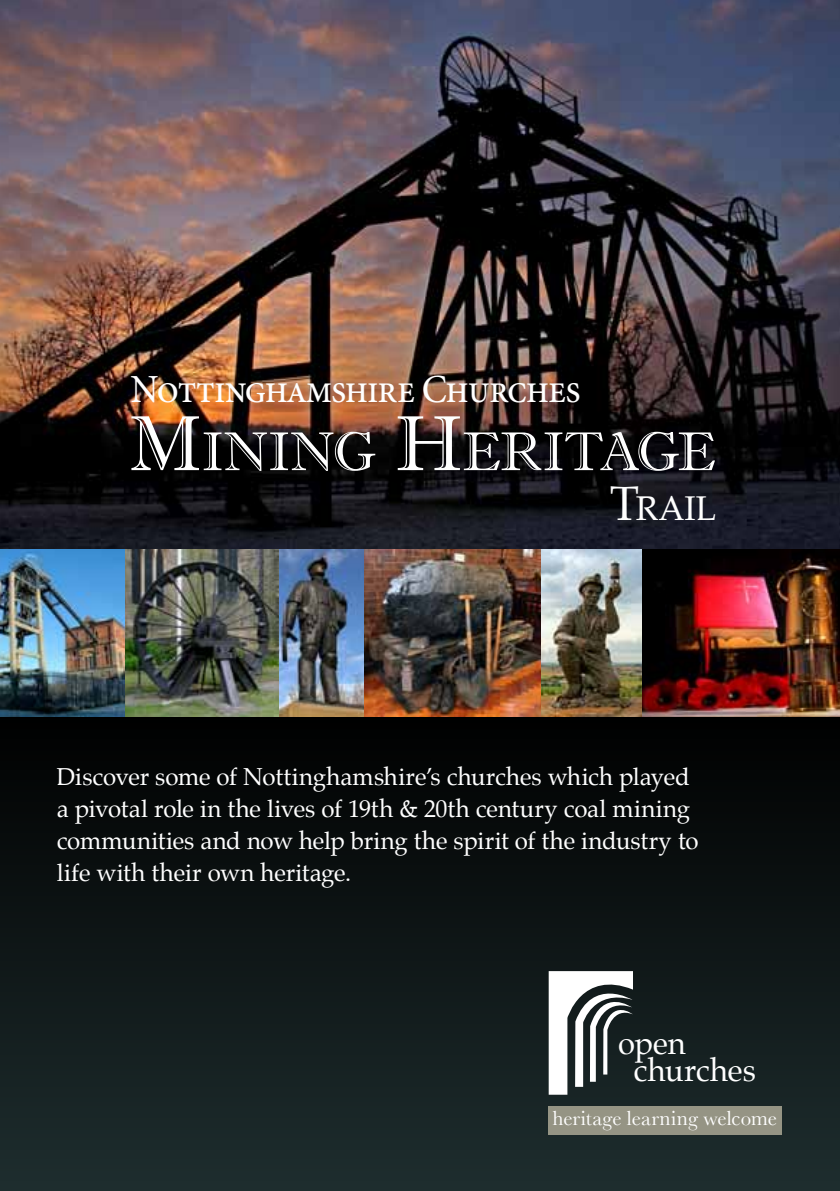
<style>
.page{position:relative;width:840px;height:1191px;background:#fff}
.page>*{position:absolute;margin:0;border:0;box-sizing:border-box;transform-origin:0 0}
.t1{font:54.6px "Imprint MT Shadow";letter-spacing:-.01em;color:#fff}
.t2{font:40px "Minion Pro";letter-spacing:-.035em;color:#fff;scale:.95 1}
.t3{font:33.6px "Palatino";color:#fff}
.t4{font:31px/28px "Palatino";color:#fff}
.t5{font:24px/32px "Palatino";letter-spacing:-.005em;color:#fff}
.t6{font:21.2px "Baskerville";letter-spacing:.005em;color:#fff}
.s1{font-size:78px}
.s2{font-size:48px}
</style>
<div class="page">
<svg style="left:0;top:717px;width:839px;height:474px;background:#0e1616"></svg>
<img style="left:641px;top:548px;width:198px;height:169px">
<img style="left:540px;top:548px;width:101px;height:169px">
<img style="left:0;top:548px;width:125px;height:169px">
<img style="left:125px;top:548px;width:239px;height:169px">
<img style="left:364px;top:548px;width:176px;height:169px">
<svg style="left:548px;top:969px;width:84px;height:125px"></svg>
<div style="left:548px;top:1106px;width:233px;height:28px;background:#959484"></div>
<img style="left:0;top:0;width:839px;height:548px">
<h2 class="t2" style="left:130px;top:362px;width:475px">Nottinghamshire Churches</h2>
<h1 class="t1" style="left:129px;top:419px;width:587px"><span class="s1">M</span>INING <span class="s1">H</span>ERITAGE</h1>
<h3 class="t3" style="left:609px;top:489px;width:108px"><span class="s2">T</span>rail</h3>
<p class="t5" style="left:57px;top:761px;width:643px">Discover some of Nottinghamshire’s churches which played a pivotal role in the lives of 19th &amp; 20th century coal mining communities and now help bring the spirit of the industry to life with their own heritage.</p>
<p class="t4" style="left:633px;top:1029px;width:124px;text-indent:-15px">open churches</p>
<p class="t6" style="left:552px;top:1105px;width:226px">heritage learning welcome</p>
</div>
